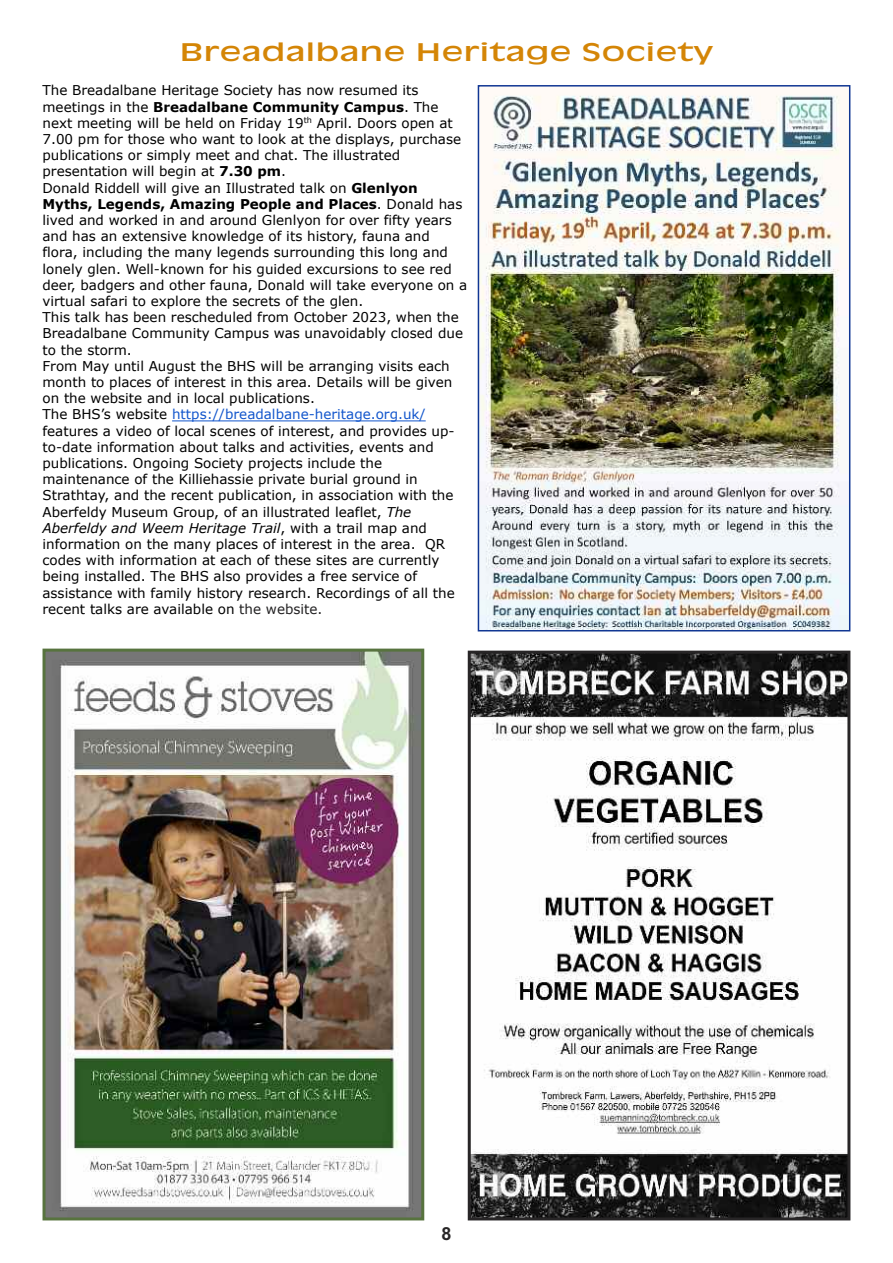
<style>
.page{position:relative;width:893px;height:1263px;background:#fff}
.page>*{position:absolute;margin:0;border:0;box-sizing:border-box;transform-origin:0 0}
.t1{font:24px "Antique Olive";color:#d48506;scale:1.5 1}
.t2{font:700 18px "Arial";color:#272526}
.t3{font:13.5px/16.2px "Verdana";color:#000}
.s1{font-weight:700}
.s2{color:#15c}
.s3{font-style:italic}
.s4{color:#222122}
</style>
<div class="page">
<img style="left:472px;top:655px;width:374px;height:561px">
<div style="left:468px;top:651px;width:382px;height:569px;border:3px solid #272526"></div>
<img style="left:47px;top:653px;width:373px;height:563px">
<div style="left:43px;top:649px;width:381px;height:571px;border:3px solid #57733e"></div>
<hr style="left:172px;top:420px;width:254px;height:1px;background:#15c">
<img style="left:481px;top:95px;width:366px;height:533px">
<div style="left:478px;top:85px;width:372px;height:546px;border:2px solid #103693"></div>
<h1 class="t1" style="left:179px;top:39px;width:358px">Breadalbane Heritage Society</h1>
<p class="t3" style="left:43px;top:82px;width:426px">The Breadalbane Heritage Society has now resumed its meetings in the <span class="s1">Breadalbane Community Campus</span>. The next meeting will be held on Friday 19<sup>th</sup> April. Doors open at 7.00 pm for those who want to look at the displays, purchase publications or simply meet and chat. The illustrated presentation will begin at <span class="s1">7.30 pm</span>.<br>Donald Riddell will give an Illustrated talk on <span class="s1">Glenlyon Myths, Legends, Amazing People and Places</span>. Donald has lived and worked in and around Glenlyon for over fifty years and has an extensive knowledge of its history, fauna and flora, including the many legends surrounding this long and lonely glen. Well-known for his guided excursions to see red deer, badgers and other fauna, Donald will take everyone on a virtual safari to explore the secrets of the glen.<br>This talk has been rescheduled from October 2023, when the Breadalbane Community Campus was unavoidably closed due to the storm.<br>From May until August the BHS will be arranging visits each month to places of interest in this area. Details will be given on the website and in local publications.<br>The BHS’s website <span class="s2">https://breadalbane-heritage.org.uk/ </span>features a video of local scenes of interest, and provides up&shy;to-date information about talks and activities, events and publications. Ongoing Society projects include the maintenance of the Killiehassie private burial ground in Strathtay, and the recent publication, in association with the Aberfeldy Museum Group, of an illustrated leaflet, <span class="s3">The Aberfeldy and Weem Heritage Trail</span>, with a trail map and information on the many places of interest in the area. QR codes with information at each of these sites are currently being installed. The BHS also provides a free service of assistance with family history research. Recordings of all the recent talks are available on <span class="s4">the website.</span></p>
<h2 class="t2" style="left:441px;top:1223px;width:12px">8</h2>
</div>
